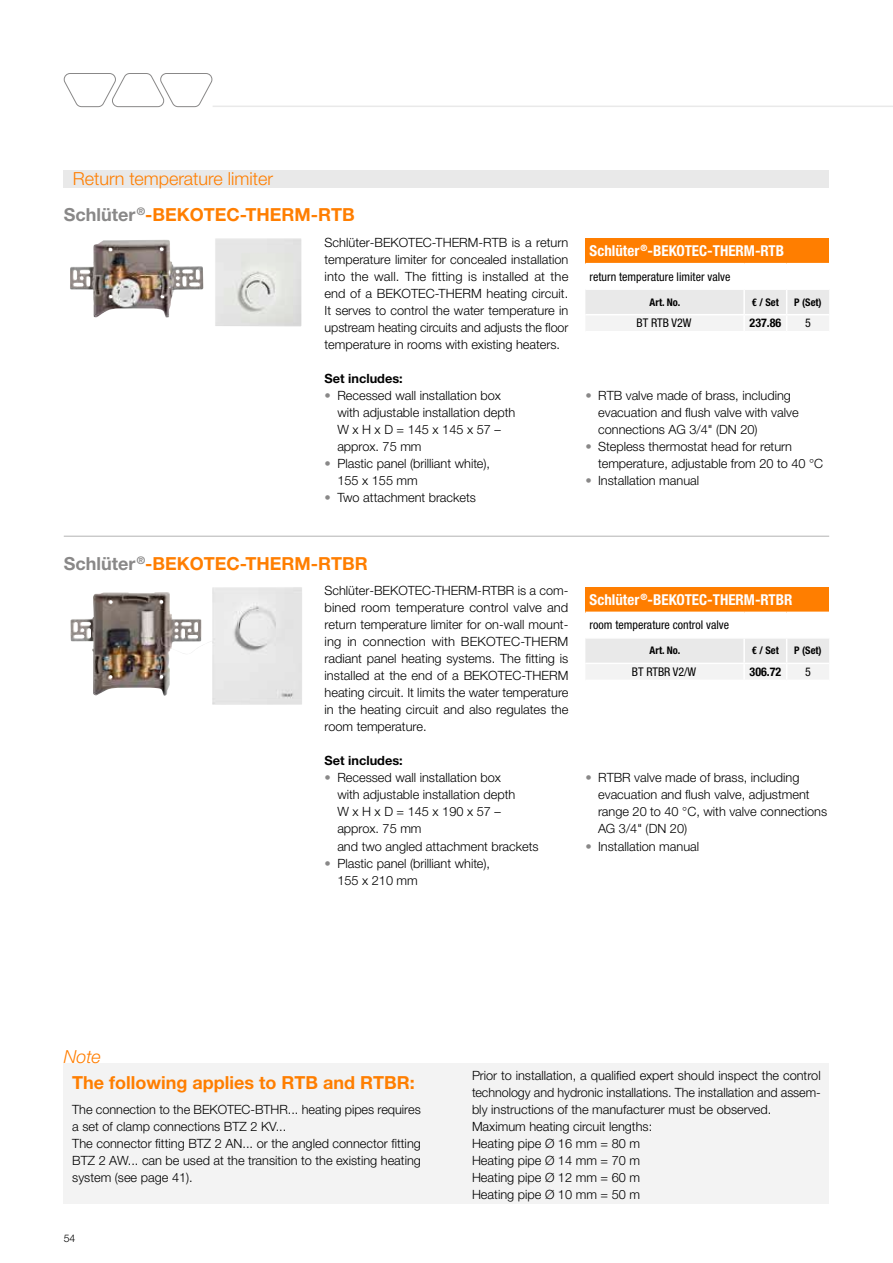
<style>
.page{position:relative;width:893px;height:1263px;background:#fff}
.page>*{position:absolute;margin:0;border:0;box-sizing:border-box;transform-origin:0 0}
.t1{font:700 18px "Helvetica Neue LTW1 G";color:#ff7e00}
.t2{font:300 18px "Helvetica Neue LTW1 G";color:#ff7e00}
.t3{font:italic 300 18px "Helvetica Neue LTW1 G";color:#ff7e00}
.t4{font:700 condensed 15px "Helvetica Neue LTW1 G";color:#fff}
.t5{font:300 12.75px/17px "Helvetica Neue LTW1 G";color:#000}
.t6{font:700 12.75px "Helvetica Neue LTW1 G";color:#000}
.t7{font:condensed 12px "Helvetica Neue LTW1 G";color:#000}
.t8{font:700 condensed 12px "Helvetica Neue LTW1 G";color:#000}
.t9{font:700 condensed 10.5px "Helvetica Neue LTW1 G";color:#000}
.t10{font:300 10.5px "Helvetica Neue LTW1 G";color:#000}
.s1{color:#898888}
</style>
<div class="page">
<svg style="left:64px;top:73px;width:148px;height:34px"></svg>
<hr style="left:213px;top:106px;width:680px;height:1px;background:#e9e9e9">
<img style="left:70px;top:238px;width:231px;height:88px">
<div style="left:64px;top:170px;width:765px;height:17px;background:#e9e9e9"></div>
<img style="left:71px;top:587px;width:142px;height:109px">
<hr style="left:64px;top:536px;width:765px;height:1px;background:#b4b4b3">
<div style="left:64px;top:1063px;width:765px;height:141px;background:#f3f3f3"></div>
<div style="left:585px;top:238px;width:244px;height:26px;background:#ff7e00"></div>
<hr style="left:585px;top:263px;width:159px;height:1px;background:#fff">
<hr style="left:744px;top:263px;width:43px;height:1px;background:#fff">
<hr style="left:787px;top:263px;width:42px;height:1px;background:#fff">
<svg style="left:585px;top:290px;width:244px;height:41px"></svg>
<div style="left:585px;top:587px;width:244px;height:25px;background:#ff7e00"></div>
<svg style="left:585px;top:639px;width:244px;height:40px"></svg>
<h1 class="t2" style="left:73px;top:168px;width:202px">Return temperature limiter</h1>
<h1 class="t1" style="left:64px;top:204px;width:293px"><span class="s1">Schlüter</span> <sup>®</sup>-BEKOTEC-THERM-RTB</h1>
<p class="t5" style="left:325px;top:234px;width:245px;text-align:justify">Schlüter-BEKOTEC-THERM-RTB is a return temperature limiter for concealed installation into the wall. The fitting is installed at the end of a BEKOTEC-THERM heating circuit.<br>It serves to control the water temperature in upstream heating circuits and adjusts the floor temperature in rooms with existing heaters.</p>
<p class="t6" style="left:325px;top:370px;width:80px">Set includes:</p>
<p class="t5" style="left:337px;top:387px;width:180px;text-indent:-13px"><span class="s1">•</span> Recessed wall installation box with adjustable installation depth<br>WxHxD=145x145x57 – approx. 75 mm</p>
<p class="t5" style="left:337px;top:455px;width:154px;text-indent:-13px"><span class="s1">•</span> Plastic panel (brilliant white),<br>155 x 155 mm</p>
<p class="t5" style="left:325px;top:489px;width:153px"><span class="s1">•</span> Two attachment brackets</p>
<p class="t4" style="left:590px;top:242px;width:196px">Schlüter <sup>®</sup>-BEKOTEC-THERM-RTB</p>
<p class="t7" style="left:590px;top:269px;width:142px">return temperature limiter valve</p>
<p class="t9" style="left:649px;top:296px;width:32px">Art. No.</p>
<p class="t9" style="left:752px;top:296px;width:28px">€ / Set</p>
<p class="t9" style="left:794px;top:296px;width:29px">P (Set)</p>
<p class="t7" style="left:637px;top:316px;width:56px">BT RTB V2W</p>
<p class="t8" style="left:750px;top:316px;width:33px">237.86</p>
<p class="t7" style="left:805px;top:316px;width:7px">5</p>
<p class="t5" style="left:598px;top:387px;width:202px;text-indent:-13px"><span class="s1">•</span> RTB valve made of brass, including evacuation and flush valve with valve connections AG 3/4" (DN 20)</p>
<p class="t5" style="left:598px;top:438px;width:226px;text-indent:-13px"><span class="s1">•</span> Stepless thermostat head for return temperature, adjustable from 20 to 40 °C</p>
<p class="t5" style="left:585px;top:472px;width:115px"><span class="s1">•</span> Installation manual</p>
<h1 class="t1" style="left:64px;top:552px;width:306px"><span class="s1">Schlüter</span> <sup>®</sup>-BEKOTEC-THERM-RTBR</h1>
<p class="t5" style="left:325px;top:582px;width:245px;text-align:justify">Schlüter-BEKOTEC-THERM-RTBR is a com&shy;bined room temperature control valve and return temperature limiter for on-wall mount&shy;ing in connection with BEKOTEC-THERM radiant panel heating systems. The fitting is installed at the end of a BEKOTEC-THERM heating circuit. It limits the water temperature in the heating circuit and also regulates the room temperature.</p>
<p class="t6" style="left:325px;top:753px;width:80px">Set includes:</p>
<p class="t5" style="left:337px;top:769px;width:203px;text-indent:-13px"><span class="s1">•</span> Recessed wall installation box<br>with adjustable installation depth<br>WxHxD=145x190x57 – approx. 75 mm<br>and two angled attachment brackets</p>
<p class="t5" style="left:337px;top:854px;width:154px;text-indent:-13px"><span class="s1">•</span> Plastic panel (brilliant white),<br>155 x 210 mm</p>
<p class="t4" style="left:590px;top:591px;width:204px">Schlüter <sup>®</sup>-BEKOTEC-THERM-RTBR</p>
<p class="t7" style="left:590px;top:618px;width:141px">room temperature control valve</p>
<p class="t9" style="left:649px;top:644px;width:32px">Art. No.</p>
<p class="t9" style="left:752px;top:644px;width:28px">€ / Set</p>
<p class="t9" style="left:794px;top:644px;width:29px">P (Set)</p>
<p class="t7" style="left:632px;top:665px;width:66px">BT RTBR V2/W</p>
<p class="t8" style="left:750px;top:665px;width:33px">306.72</p>
<p class="t7" style="left:805px;top:665px;width:7px">5</p>
<p class="t5" style="left:598px;top:769px;width:231px;text-indent:-13px"><span class="s1">•</span> RTBR valve made of brass, including evacuation and flush valve, adjustment range 20 to 40 °C, with valve connections<br>AG 3/4" (DN 20)</p>
<p class="t5" style="left:585px;top:837px;width:115px"><span class="s1">•</span> Installation manual</p>
<h1 class="t3" style="left:64px;top:1046px;width:39px">Note</h1>
<h1 class="t1" style="left:72px;top:1071px;width:344px">The following applies to RTB and RTBR:</h1>
<p class="t5" style="left:72px;top:1101px;width:350px">The connection to the BEKOTEC-BTHR... heating pipes requires a set of clamp connections BTZ 2 KV...<br>The connector fitting BTZ 2 AN... or the angled connector fitting BTZ 2 AW... can be used at the transition to the existing heating system (see page 41).</p>
<p class="t10" style="left:64px;top:1231px;width:13px">54</p>
<p class="t5" style="left:472px;top:1067px;width:350px">Prior to installation, a qualified expert should inspect the control technology and hydronic installations. The installation and assem&shy;bly instructions of the manufacturer must be observed.<br>Maximum heating circuit lengths:<br>Heating pipe Ø 16 mm = 80 m<br>Heating pipe Ø 14 mm = 70 m<br>Heating pipe Ø 12 mm = 60 m<br>Heating pipe Ø 10 mm = 50 m</p>
</div>
